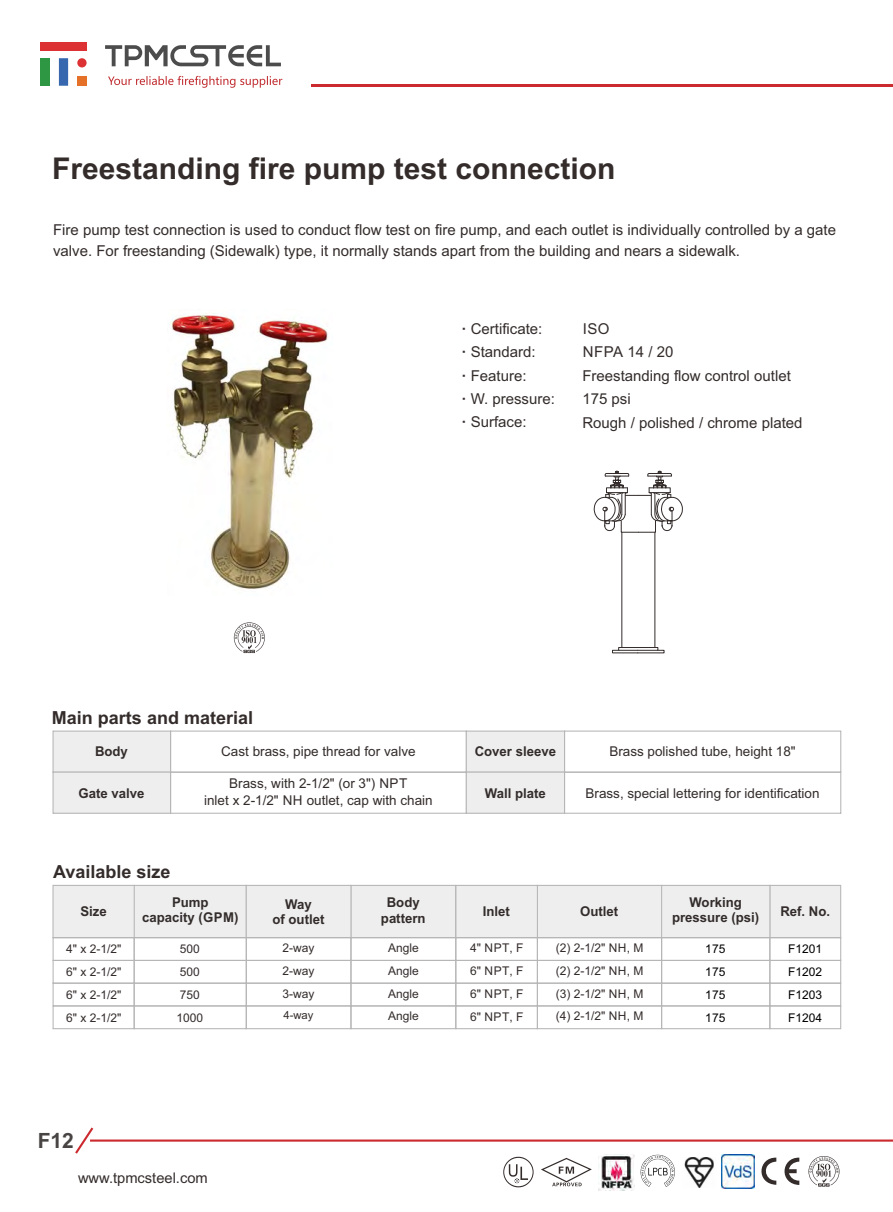
<style>
.page{position:relative;width:893px;height:1212px;background:#fff}
.page>*{position:absolute;margin:0;border:0;box-sizing:border-box;transform-origin:0 0}
.t1{font:700 30px "Arial";color:#332c2b}
.t2{font:700 21px "Arial";color:#474443}
.t3{font:700 18px "Arial";color:#332c2b}
.t4{font:15px/23.4px "Arial";color:#332c2b}
.t5{font:14.7px "Arial";color:#332c2b}
.t6{font:13.5px/16.6px "Arial";color:#332c2b;text-align:center}
.t7{font:700 13.5px/15.1px "Arial";color:#332c2b;text-align:center}
.t8{font:12px/22.8px "Arial";color:#332c2b;text-align:justify}
.t9{font:12px/22.8px "Arial";color:#000;text-align:justify}
.t10{font:11.25px "Arial";color:#332c2b}
.s1{font-weight:700}
</style>
<div class="page">
<hr style="left:90px;top:1139px;width:803px;height:2px;background:#cb2a2f">
<svg style="left:75px;top:1127px;width:20px;height:27px"></svg>
<hr style="left:311px;top:85px;width:582px;height:2px;background:#cb2a2f">
<div style="left:41px;top:42px;width:46px;height:8px;background:#dc3234"></div>
<div style="left:59px;top:58px;width:9px;height:28px;background:#3767af"></div>
<div style="left:77px;top:76px;width:10px;height:10px;background:#e57129"></div>
<div style="left:41px;top:58px;width:9px;height:28px;background:#2e9744"></div>
<div style="left:77px;top:58px;width:10px;height:9px;background:#dc3234;border-radius:50%"></div>
<svg style="left:105px;top:45px;width:176px;height:21px"></svg>
<svg style="left:108px;top:76px;width:174px;height:12px"></svg>
<svg style="left:761px;top:1157px;width:38px;height:28px"></svg>
<img style="left:598px;top:1154px;width:36px;height:36px">
<img style="left:684px;top:1157px;width:30px;height:30px">
<svg style="left:640px;top:1155px;width:35px;height:32px"></svg>
<img style="left:721px;top:1154px;width:34px;height:34px">
<svg style="left:541px;top:1158px;width:51px;height:28px"></svg>
<svg style="left:503px;top:1157px;width:31px;height:30px"></svg>
<svg style="left:808px;top:1156px;width:31px;height:31px"></svg>
<svg style="left:53px;top:730px;width:788px;height:84px"></svg>
<img style="left:170px;top:313px;width:158px;height:276px">
<svg style="left:234px;top:622px;width:31px;height:31px"></svg>
<svg style="left:52px;top:885px;width:789px;height:144px"></svg>
<svg style="left:594px;top:471px;width:89px;height:182px"></svg>
<h1 class="t1" style="left:52px;top:157px;width:565px">Freestanding fire pump test connection</h1>
<p class="t4" style="left:53px;top:220px;width:784px;line-height:21.8px">Fire pump test connection is used to conduct flow test on fire pump, and each outlet is individually controlled by a gate valve. For freestanding (Sidewalk) type, it normally stands apart from the building and nears a sidewalk.</p>
<p class="t4" style="left:462px;top:318px;width:95px"><span class="s1">·</span> Certificate:<br><span class="s1">·</span> Standard:<br><span class="s1">·</span> Feature:<br><span class="s1">·</span> W. pressure: <span class="s1">·</span> Surface:</p>
<p class="t4" style="left:582px;top:318px;width:222px">ISO<br>NFPA 14 / 20<br>Freestanding flow control outlet<br>175 psi<br>Rough / polished / chrome plated</p>
<p class="t3" style="left:52px;top:711px;width:203px">Main parts and material</p>
<p class="t7" style="left:95px;top:745px;width:34px">Body</p>
<p class="t7" style="left:79px;top:787px;width:67px">Gate valve</p>
<p class="t3" style="left:53px;top:865px;width:119px">Available size</p>
<p class="t6" style="left:221px;top:744px;width:196px">Cast brass, pipe thread for valve</p>
<p class="t6" style="left:204px;top:776px;width:230px">Brass, with 2-1/2" (or 3") NPT<br>inlet x 2-1/2" NH outlet, cap with chain</p>
<p class="t7" style="left:475px;top:745px;width:83px">Cover sleeve</p>
<p class="t7" style="left:485px;top:787px;width:63px">Wall plate</p>
<p class="t6" style="left:609px;top:744px;width:188px">Brass polished tube, height 18"</p>
<p class="t6" style="left:585px;top:786px;width:236px">Brass, special lettering for identification</p>
<p class="t7" style="left:80px;top:905px;width:28px">Size</p>
<p class="t7" style="left:142px;top:896px;width:98px">Pump<br>capacity (GPM)</p>
<p class="t7" style="left:483px;top:905px;width:29px">Inlet</p>
<p class="t7" style="left:580px;top:905px;width:40px">Outlet</p>
<p class="t8" style="left:282px;top:937px;width:34px">2-way 2-way 3-way</p>
<p class="t10" style="left:283px;top:1011px;width:32px">4-way</p>
<p class="t7" style="left:672px;top:896px;width:89px">Working pressure (psi)</p>
<p class="t9" style="left:705px;top:939px;width:22px">175<br>175<br>175<br>175</p>
<p class="t7" style="left:381px;top:896px;width:46px">Body pattern</p>
<p class="t7" style="left:272px;top:898px;width:53px">Way<br>of outlet</p>
<p class="t7" style="left:780px;top:905px;width:51px">Ref. No.</p>
<p class="t8" style="left:556px;top:937px;width:89px">(2) 2-1/2" NH, M (2) 2-1/2" NH, M (3) 2-1/2" NH, M (4) 2-1/2" NH, M</p>
<p class="t8" style="left:388px;top:937px;width:32px">Angle Angle Angle Angle</p>
<p class="t8" style="left:470px;top:938px;width:55px">4" NPT, F 6" NPT, F 6" NPT, F 6" NPT, F</p>
<p class="t8" style="left:66px;top:939px;width:57px">4" x 2-1/2" 6" x 2-1/2" 6" x 2-1/2" 6" x 2-1/2"</p>
<p class="t9" style="left:788px;top:939px;width:36px">F1201<br>F1202<br>F1203<br>F1204</p>
<p class="t8" style="left:177px;top:939px;width:28px;text-align:left">500<br>500<br>750<br>1000</p>
<h2 class="t2" style="left:38px;top:1133px;width:38px">F12</h2>
<p class="t5" style="left:78px;top:1172px;width:131px">www.tpmcsteel.com</p>
</div>
